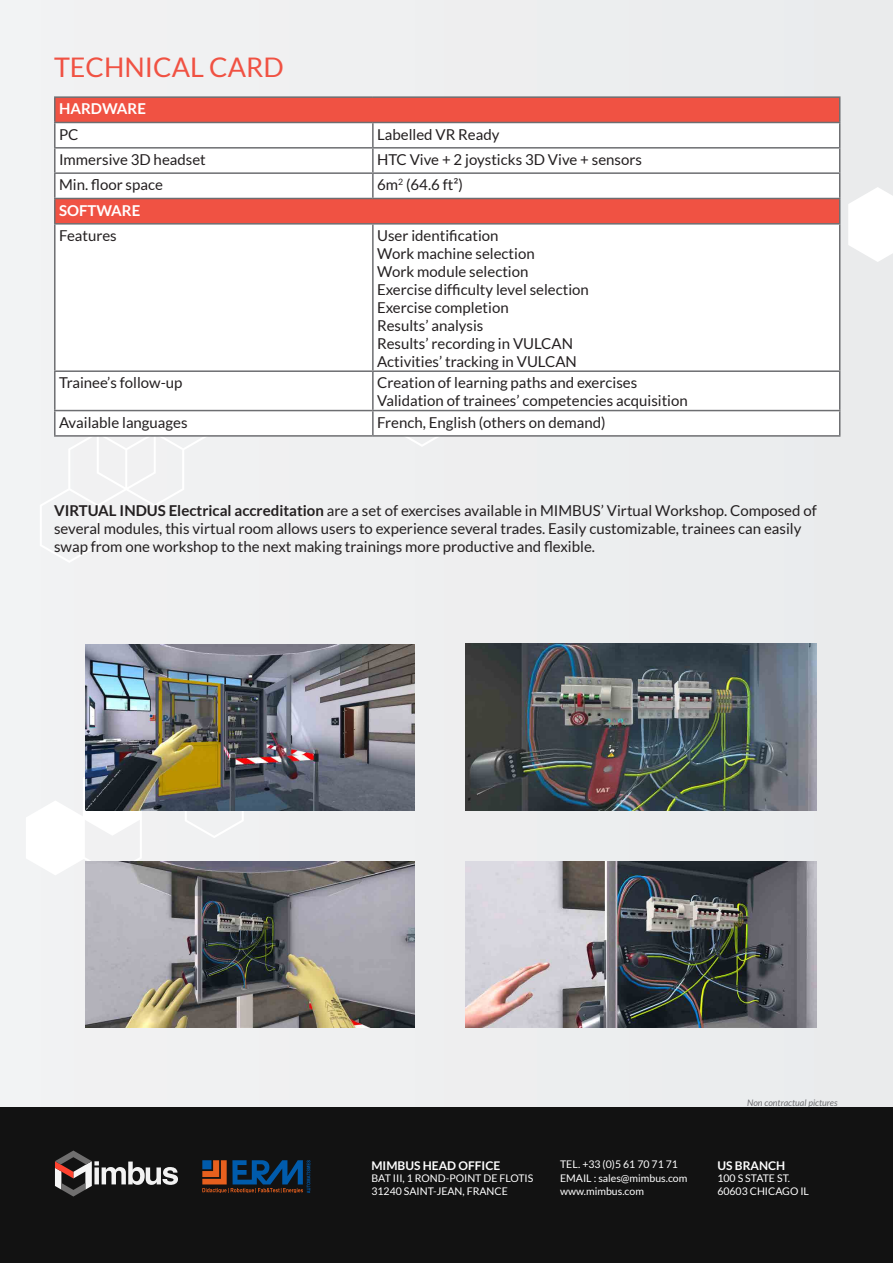
<style>
.page{position:relative;width:893px;height:1263px;background:#eeeeef}
.page>*{position:absolute;margin:0;border:0;box-sizing:border-box;transform-origin:0 0}
.t1{font:27px "Lato";color:#f05243}
.t2{font:15px/18px "Lato";color:#231f20}
.t3{font:700 15px "Lato";color:#fff}
.t4{font:700 12px "Lato";color:#fff}
.t5{font:10.5px/12.6px "Lato";color:#fff}
.t6{font:italic 9px "Lato";color:#6d6e71}
.s1{font-weight:700}
</style>
<div class="page">
<svg style="left:40px;top:150px;width:853px;height:413px"></svg>
<svg style="left:26px;top:651px;width:218px;height:224px"></svg>
<img style="left:86px;top:644px;width:329px;height:167px">
<img style="left:465px;top:644px;width:352px;height:166px">
<img style="left:465px;top:861px;width:352px;height:167px">
<img style="left:86px;top:861px;width:329px;height:167px">
<div style="left:56px;top:98px;width:783px;height:24px;background:#f05243"></div>
<svg style="left:56px;top:123px;width:783px;height:312px;background:#fdf0ef"></svg>
<hr style="left:54px;top:96px;width:319px;height:2px;background:#6d6e71">
<hr style="left:54px;top:98px;width:2px;height:24px;background:#6d6e71">
<hr style="left:373px;top:96px;width:467px;height:2px;background:#6d6e71">
<hr style="left:54px;top:122px;width:319px;height:1px;background:#6d6e71">
<hr style="left:54px;top:123px;width:2px;height:24px;background:#6d6e71">
<hr style="left:373px;top:122px;width:467px;height:1px;background:#6d6e71">
<hr style="left:372px;top:123px;width:2px;height:24px;background:#6d6e71">
<hr style="left:54px;top:147px;width:319px;height:2px;background:#6d6e71">
<hr style="left:54px;top:149px;width:2px;height:23px;background:#6d6e71">
<hr style="left:373px;top:147px;width:467px;height:2px;background:#6d6e71">
<hr style="left:372px;top:149px;width:2px;height:23px;background:#6d6e71">
<hr style="left:54px;top:172px;width:319px;height:2px;background:#6d6e71">
<hr style="left:54px;top:174px;width:2px;height:24px;background:#6d6e71">
<hr style="left:373px;top:172px;width:467px;height:2px;background:#6d6e71">
<hr style="left:372px;top:174px;width:2px;height:24px;background:#6d6e71">
<hr style="left:54px;top:198px;width:319px;height:1px;background:#6d6e71">
<hr style="left:54px;top:199px;width:2px;height:24px;background:#6d6e71">
<hr style="left:373px;top:198px;width:467px;height:1px;background:#6d6e71">
<svg style="left:839px;top:98px;width:1px;height:125px"></svg>
<hr style="left:54px;top:223px;width:319px;height:2px;background:#6d6e71">
<hr style="left:54px;top:225px;width:2px;height:145px;background:#6d6e71">
<hr style="left:373px;top:223px;width:467px;height:2px;background:#6d6e71">
<hr style="left:372px;top:225px;width:2px;height:145px;background:#6d6e71">
<hr style="left:839px;top:225px;width:1px;height:145px;background:#6d6e71">
<hr style="left:54px;top:370px;width:319px;height:2px;background:#6d6e71">
<hr style="left:54px;top:372px;width:2px;height:38px;background:#6d6e71">
<hr style="left:373px;top:370px;width:467px;height:2px;background:#6d6e71">
<hr style="left:372px;top:372px;width:2px;height:38px;background:#6d6e71">
<hr style="left:839px;top:372px;width:1px;height:38px;background:#6d6e71">
<hr style="left:54px;top:410px;width:319px;height:1px;background:#6d6e71">
<hr style="left:54px;top:411px;width:2px;height:24px;background:#6d6e71">
<hr style="left:373px;top:410px;width:467px;height:1px;background:#6d6e71">
<hr style="left:372px;top:411px;width:2px;height:24px;background:#6d6e71">
<svg style="left:839px;top:411px;width:1px;height:24px"></svg>
<hr style="left:54px;top:435px;width:319px;height:2px;background:#6d6e71">
<hr style="left:373px;top:435px;width:467px;height:2px;background:#6d6e71">
<div style="left:0;top:1108px;width:893px;height:155px;background:#121212"></div>
<svg style="left:55px;top:1150px;width:123px;height:46px"></svg>
<svg style="left:202px;top:1161px;width:108px;height:32px"></svg>
<h1 class="t1" style="left:54px;top:56px;width:231px">TECHNICAL CARD</h1>
<p class="t3" style="left:59px;top:100px;width:88px">HARDWARE</p>
<p class="t2" style="left:59px;top:126px;width:21px">PC</p>
<p class="t2" style="left:377px;top:125px;width:124px">Labelled VR Ready</p>
<p class="t2" style="left:59px;top:151px;width:148px">Immersive 3D headset</p>
<p class="t2" style="left:377px;top:150px;width:266px">HTC Vive + 2 joysticks 3D Vive + sensors</p>
<p class="t2" style="left:59px;top:176px;width:105px">Min. floor space</p>
<p class="t2" style="left:377px;top:177px;width:87px">6m<sup>2</sup> (64.6 ft²)</p>
<p class="t3" style="left:59px;top:202px;width:83px">SOFTWARE</p>
<p class="t2" style="left:59px;top:227px;width:59px">Features</p>
<p class="t2" style="left:377px;top:226px;width:213px">User identification<br>Work machine selection<br>Work module selection<br>Exercise difficulty level selection<br>Exercise completion<br>Results’ analysis<br>Results’ recording in VULCAN<br>Activities’ tracking in VULCAN</p>
<p class="t2" style="left:59px;top:375px;width:125px">Trainee’s follow-up</p>
<p class="t2" style="left:377px;top:374px;width:312px">Creation of learning paths and exercises<br>Validation of trainees’ competencies acquisition</p>
<p class="t2" style="left:59px;top:413px;width:130px">Available languages</p>
<p class="t2" style="left:377px;top:413px;width:230px">French, English (others on demand)</p>
<p class="t2" style="left:54px;top:501px;width:764px"><span class="s1">VIRTUAL INDUS Electrical accreditation</span> are a set of exercises available in MIMBUS’ Virtual Workshop. Composed of several modules, this virtual room allows users to experience several trades. Easily customizable, trainees can easily swap from one workshop to the next making trainings more productive and flexible.</p>
<p class="t4" style="left:371px;top:1158px;width:130px">MIMBUS HEAD OFFICE</p>
<p class="t5" style="left:371px;top:1173px;width:163px">BAT III, 1 ROND-POINT DE FLOTIS<br>31240 SAINT-JEAN, FRANCE</p>
<p class="t5" style="left:560px;top:1158px;width:129px;line-height:14px">TEL. +33 (0)5 61 70 71 71<br>EMAIL : sales@mimbus.com</p>
<p class="t5" style="left:560px;top:1185px;width:85px">www.mimbus.com</p>
<p class="t6" style="left:747px;top:1099px;width:92px">Non contractual pictures</p>
<p class="t4" style="left:717px;top:1158px;width:69px">US BRANCH</p>
<p class="t5" style="left:717px;top:1173px;width:93px">100 S STATE ST.<br>60603 CHICAGO IL</p>
</div>
